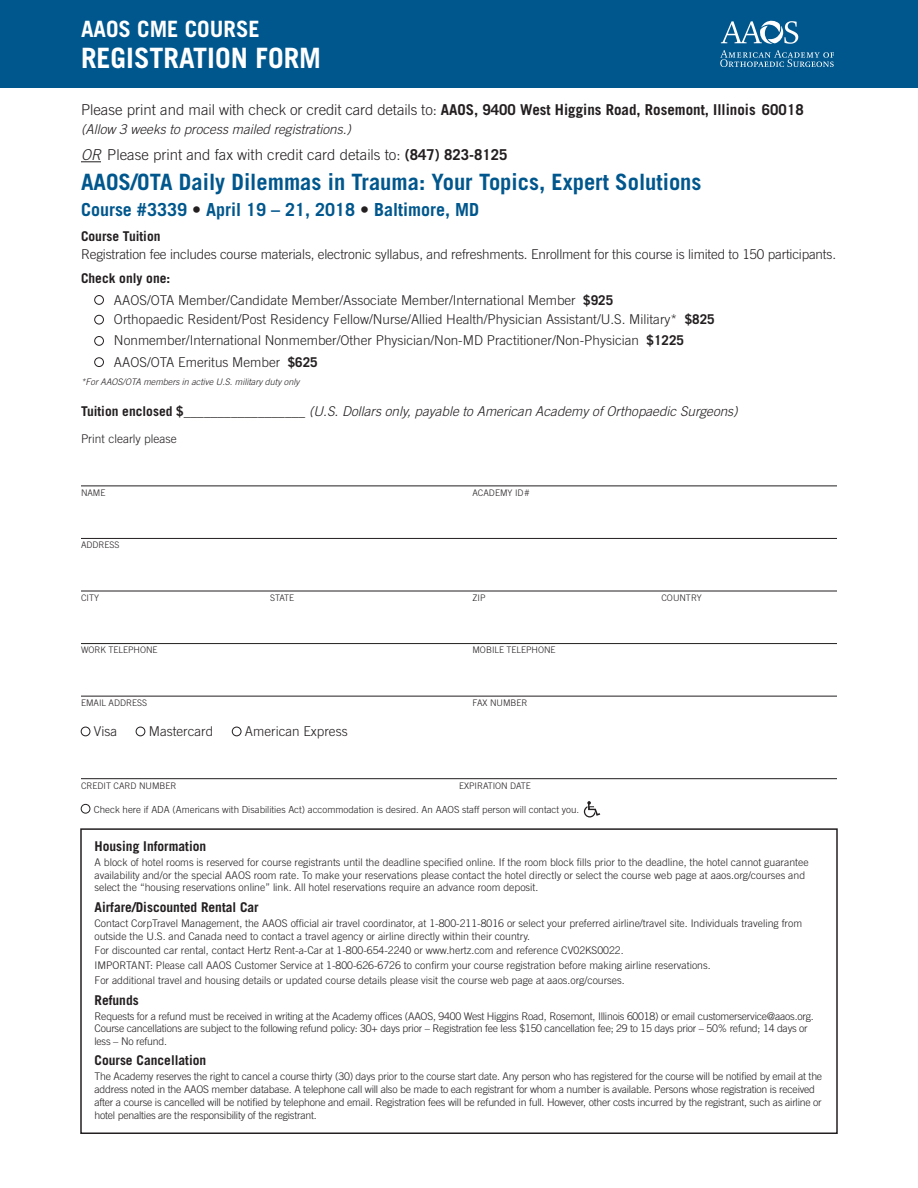
<style>
.page{position:relative;width:918px;height:1188px;background:#fff}
.page>*{position:absolute;margin:0;border:0;box-sizing:border-box;transform-origin:0 0}
.t1{font:700 28.05px "Trade Gothic LT Std";color:#fff}
.t2{font:700 22.5px "Trade Gothic LT Std";color:#00578d}
.t3{font:700 22.5px "Trade Gothic LT Std";color:#fff}
.t4{font:700 18px "Trade Gothic LT Std";color:#00578d}
.t5{font:300 15px "Trade Gothic LT Std";color:#231f20}
.t6{font:300 13.5px "Trade Gothic LT Std";color:#231f20}
.t7{font:italic 300 13.5px "Trade Gothic LT Std";color:#231f20}
.Small_Head{font:700 13.5px "Trade Gothic LT Std";color:#231f20}
.t8{font:300 12px "Trade Gothic LT Std";color:#231f20}
.Gen_Info{font:300 10.5px/12.8px "Trade Gothic LT Std";color:#231f20}
.Gen_Info-2{font:300 10.5px/12.8px "Trade Gothic LT Std";letter-spacing:-.02em;color:#231f20}
.t9{font:300 9.75px "Trade Gothic LT Std";color:#231f20}
.t10{font:300 9px "Trade Gothic LT Std";color:#231f20}
.t11{font:italic 300 9px "Trade Gothic LT Std";color:#231f20}
.s1{font-weight:700}
.s2{font-style:italic}
.s3{color:#231f20}
.s4{font-weight:700;font-style:normal}
</style>
<div class="page">
<div style="left:80px;top:828px;width:758px;height:306px;border:2px solid #231f20"></div>
<div style="left:0;top:0;width:918px;height:88px;background:#00578d"></div>
<svg style="left:81px;top:161px;width:20px;height:1px"></svg>
<hr style="left:81px;top:486px;width:756px;height:1px;background:#231f20">
<hr style="left:81px;top:538px;width:756px;height:1px;background:#231f20">
<hr style="left:81px;top:591px;width:756px;height:1px;background:#231f20">
<hr style="left:81px;top:643px;width:756px;height:1px;background:#231f20">
<hr style="left:81px;top:696px;width:756px;height:1px;background:#231f20">
<hr style="left:81px;top:778px;width:756px;height:1px;background:#231f20">
<div style="left:95px;top:295px;width:9px;height:10px;border:1px solid #231f20;border-radius:50%"></div>
<div style="left:95px;top:315px;width:9px;height:9px;border:1px solid #231f20;border-radius:50%"></div>
<div style="left:95px;top:336px;width:9px;height:9px;border:1px solid #231f20;border-radius:50%"></div>
<div style="left:95px;top:358px;width:9px;height:9px;border:1px solid #231f20;border-radius:50%"></div>
<div style="left:81px;top:727px;width:9px;height:9px;border:1px solid #231f20;border-radius:50%"></div>
<div style="left:136px;top:727px;width:9px;height:9px;border:1px solid #231f20;border-radius:50%"></div>
<div style="left:232px;top:727px;width:9px;height:9px;border:1px solid #231f20;border-radius:50%"></div>
<div style="left:81px;top:804px;width:9px;height:9px;border:1px solid #231f20;border-radius:50%"></div>
<svg style="left:720px;top:50px;width:114px;height:17px"></svg>
<svg style="left:721px;top:20px;width:77px;height:24px"></svg>
<svg style="left:584px;top:801px;width:16px;height:16px"></svg>
<p class="t3" style="left:81px;top:15px;width:180px">AAOS CME COURSE</p>
<p class="t1" style="left:81px;top:41px;width:242px">REGISTRATION FORM</p>
<p class="t5" style="left:81px;top:100px;width:724px">Please print and mail with check or credit card details to: <span class="s1">AAOS, 9400 West Higgins Road, Rosemont, Illinois 60018</span></p>
<p class="t7" style="left:81px;top:121px;width:271px">(Allow 3 weeks to process mailed registrations.)</p>
<p class="t5" style="left:81px;top:146px;width:428px"><span class="s2">OR</span> Please print and fax with credit card details to: <span class="s1">(847) 823-8125</span></p>
<p class="t2" style="left:81px;top:168px;width:622px">AAOS/OTA Daily Dilemmas in Trauma: Your Topics, Expert Solutions</p>
<p class="t4" style="left:81px;top:198px;width:400px">Course #3339 <span class="s3">•</span> April 19 – 21, 2018 <span class="s3">•</span> Baltimore, MD</p>
<p class="Small_Head" style="left:81px;top:227px;width:81px">Course Tuition</p>
<p class="t6" style="left:81px;top:246px;width:757px">Registration fee includes course materials, electronic syllabus, and refreshments. Enrollment for this course is limited to 150 participants.</p>
<p class="Small_Head" style="left:81px;top:270px;width:91px">Check only one:</p>
<p class="t6" style="left:114px;top:292px;width:501px">AAOS/OTA Member/Candidate Member/Associate Member/International Member <span class="s1">$925</span></p>
<p class="t6" style="left:114px;top:311px;width:602px">Orthopaedic Resident/Post Residency Fellow/Nurse/Allied Health/Physician Assistant/U.S. Military* <span class="s1">$825</span></p>
<p class="t6" style="left:114px;top:333px;width:572px">Nonmember/International Nonmember/Other Physician/Non-MD Practitioner/Non-Physician <span class="s1">$1225</span></p>
<p class="t6" style="left:114px;top:354px;width:205px">AAOS/OTA Emeritus Member <span class="s1">$625</span></p>
<p class="t11" style="left:81px;top:376px;width:220px">*For AAOS/OTA members in active U.S. military duty only</p>
<p class="t7" style="left:81px;top:403px;width:658px"><span class="s4">Tuition enclosed $__________________</span> (U.S. Dollars only, payable to American Academy of Orthopaedic Surgeons)</p>
<p class="t8" style="left:81px;top:432px;width:97px">Print clearly please</p>
<p class="t10" style="left:81px;top:487px;width:26px">NAME</p>
<p class="t10" style="left:472px;top:487px;width:58px">ACADEMY ID#</p>
<p class="t10" style="left:81px;top:540px;width:40px">ADDRESS</p>
<p class="t10" style="left:81px;top:592px;width:20px">CITY</p>
<p class="t10" style="left:270px;top:592px;width:26px">STATE</p>
<p class="t10" style="left:472px;top:592px;width:15px">ZIP</p>
<p class="t10" style="left:662px;top:592px;width:42px">COUNTRY</p>
<p class="t10" style="left:81px;top:645px;width:78px">WORK TELEPHONE</p>
<p class="t10" style="left:472px;top:645px;width:85px">MOBILE TELEPHONE</p>
<p class="t10" style="left:81px;top:697px;width:68px">EMAIL ADDRESS</p>
<p class="t10" style="left:472px;top:697px;width:57px">FAX NUMBER</p>
<p class="t6" style="left:94px;top:723px;width:25px">Visa</p>
<p class="t6" style="left:149px;top:723px;width:66px">Mastercard</p>
<p class="t6" style="left:245px;top:723px;width:104px">American Express</p>
<p class="t10" style="left:81px;top:780px;width:97px">CREDIT CARD NUMBER</p>
<p class="t10" style="left:459px;top:780px;width:73px">EXPIRATION DATE</p>
<p class="t9" style="left:94px;top:804px;width:487px">Check here if ADA (Americans with Disabilities Act) accommodation is desired. An AAOS staff person will contact you.</p>
<p class="Small_Head" style="left:94px;top:838px;width:113px">Housing Information</p>
<p class="Gen_Info" style="left:94px;top:856px;width:716px">A block of hotel rooms is reserved for course registrants until the deadline specified online. If the room block fills prior to the deadline, the hotel cannot guarantee availability and/or the special AAOS room rate. To make your reservations please contact the hotel directly or select the course web page at aaos.org/courses and select the “housing reservations online” link. All hotel reservations require an advance room deposit.</p>
<p class="Small_Head" style="left:94px;top:899px;width:166px">Airfare/Discounted Rental Car</p>
<p class="Gen_Info" style="left:94px;top:917px;width:709px">Contact CorpTravel Management, the AAOS official air travel coordinator, at 1-800-211-8016 or select your preferred airline/travel site. Individuals traveling from outside the U.S. and Canada need to contact a travel agency or airline directly within their country.</p>
<p class="Gen_Info" style="left:94px;top:944px;width:531px">For discounted car rental, contact Hertz Rent-a-Car at 1-800-654-2240 or www.hertz.com and reference CV02KS0022.</p>
<p class="Gen_Info" style="left:94px;top:959px;width:618px">IMPORTANT: Please call AAOS Customer Service at 1-800-626-6726 to confirm your course registration before making airline reservations.</p>
<p class="Gen_Info" style="left:94px;top:974px;width:532px">For additional travel and housing details or updated course details please visit the course web page at aaos.org/courses.</p>
<p class="Small_Head" style="left:94px;top:992px;width:46px">Refunds</p>
<p class="Gen_Info-2" style="left:94px;top:1009px;width:721px">Requests for a refund must be received in writing at the Academy offices (AAOS, 9400 West Higgins Road, Rosemont, Illinois 60018) or email customerservice@aaos.org.<br>Course cancellations are subject to the following refund policy: 30+ days prior – Registration fee less $150 cancellation fee; 29 to 15 days prior – 50% refund; 14 days or less – No refund.</p>
<p class="Small_Head" style="left:94px;top:1052px;width:113px">Course Cancellation</p>
<p class="Gen_Info-2" style="left:94px;top:1070px;width:729px">The Academy reserves the right to cancel a course thirty (30) days prior to the course start date. Any person who has registered for the course will be notified by email at the address noted in the AAOS member database. A telephone call will also be made to each registrant for whom a number is available. Persons whose registration is received after a course is cancelled will be notified by telephone and email. Registration fees will be refunded in full. However, other costs incurred by the registrant, such as airline or hotel penalties are the responsibility of the registrant.</p>
</div>
